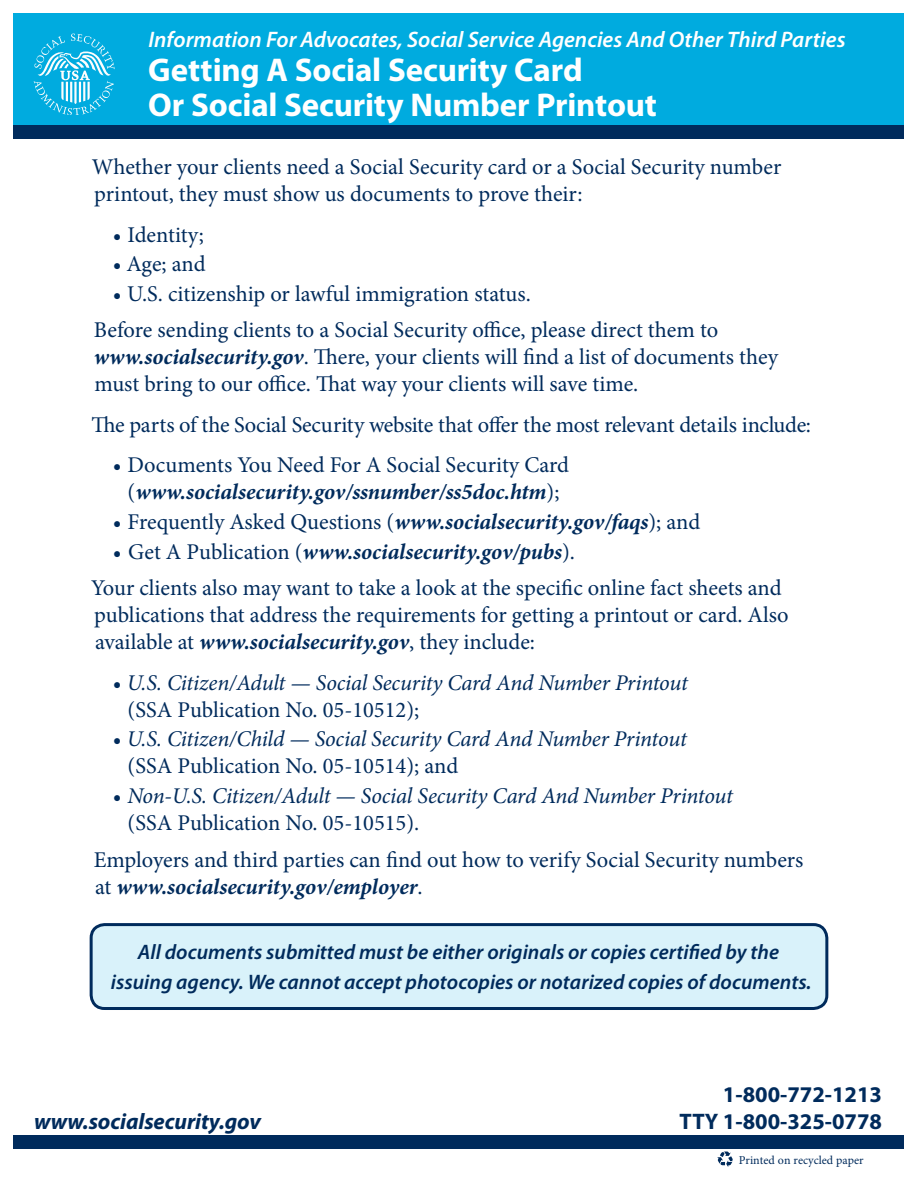
<style>
.page{position:relative;width:918px;height:1188px;background:#fff}
.page>*{position:absolute;margin:0;border:0;box-sizing:border-box;transform-origin:0 0}
.t1{font:700 33px/34.5px "Myriad Pro";letter-spacing:-.005em;color:#fff}
.t2{font:22.5px/27px "Minion Pro";color:#002b5c}
.t3{font:italic 22.5px/27px "Minion Pro";letter-spacing:-.015em;color:#002b5c}
.t4{font:italic 600 22.5px "Myriad Pro";color:#fff}
.t5{font:700 22.5px/27px "Myriad Pro";color:#002b5c;text-align:right}
.t6{font:italic 700 22.5px "Myriad Pro";letter-spacing:-.005em;color:#002b5c}
.t7{font:italic 600 21px/30px "Myriad Pro";color:#002b5c;text-align:center}
.t8{font:12px "Minion Pro";color:#002b5c}
.s1{font-weight:700;font-style:italic}
.s2{font-style:normal}
</style>
<div class="page">
<div style="left:14px;top:14px;width:890px;height:119px;background:#00abdf"></div>
<svg style="left:34px;top:34px;width:81px;height:81px"></svg>
<svg style="left:717px;top:1152px;width:16px;height:15px"></svg>
<div style="left:14px;top:1135px;width:890px;height:14px;background:#002b5c"></div>
<div style="left:91px;top:925px;width:736px;height:84px;background:#d9f2fa;border-radius:14px"></div>
<div style="left:90px;top:923px;width:738px;height:87px;border:3px solid #002b5c;border-radius:14px"></div>
<div style="left:14px;top:125px;width:890px;height:14px;background:#002b5c"></div>
<p class="t4" style="left:149px;top:25px;width:699px">Information For Advocates, Social Service Agencies And Other Third Parties</p>
<h1 class="t1" style="left:148px;top:52px;width:510px">Getting A Social Security Card<br>Or Social Security Number Printout</h1>
<p class="t2" style="left:92px;top:153px;width:691px">Whether your clients need a Social Security card or a Social Security number printout, they must show us documents to prove their:</p>
<p class="t2" style="left:113px;top:221px;width:93px">• Identity;</p>
<p class="t2" style="left:113px;top:251px;width:94px">• Age; and</p>
<p class="t2" style="left:94px;top:276px;width:626px;line-height:36.5px;text-indent:19px">• U.S. citizenship or lawful immigration status.<br>Before sending clients to a Social Security office, please direct them to</p>
<p class="t2" style="left:94px;top:344px;width:686px"><span class="s1">www.socialsecurity.gov</span>. There, your clients will find a list of documents they must bring to our office. That way your clients will save time.</p>
<p class="t2" style="left:92px;top:411px;width:721px">The parts of the Social Security website that offer the most relevant details include:</p>
<p class="t2" style="left:113px;top:452px;width:458px;text-align:center">• Documents You Need For A Social Security Card (<span class="s1">www.socialsecurity.gov/ssnumber/ss5doc.htm</span>);</p>
<p class="t2" style="left:113px;top:509px;width:589px">• Frequently Asked Questions (<span class="s1">www.socialsecurity.gov/faqs</span>); and</p>
<p class="t2" style="left:91px;top:533px;width:692px;line-height:36.5px;text-indent:21px">• Get A Publication (<span class="s1">www.socialsecurity.gov/pubs</span>).<br>Your clients also may want to take a look at the specific online fact sheets and</p>
<p class="t2" style="left:94px;top:602px;width:696px">publications that address the requirements for getting a printout or card. Also available at <span class="s1">www.socialsecurity.gov</span>, they include:</p>
<p class="t3" style="left:128px;top:669px;width:562px;text-indent:-15px"><span class="s2">•</span> U.S. Citizen/Adult — Social Security Card And Number Printout <span class="s2">(SSA Publication No. 05-10512);</span></p>
<p class="t3" style="left:128px;top:726px;width:561px;text-indent:-15px"><span class="s2">•</span> U.S. Citizen/Child — Social Security Card And Number Printout <span class="s2">(SSA Publication No. 05-10514); and</span></p>
<p class="t3" style="left:128px;top:782px;width:607px;text-indent:-15px"><span class="s2">•</span> Non-U.S. Citizen/Adult — Social Security Card And Number Printout <span class="s2">(SSA Publication No. 05-10515).</span></p>
<p class="t2" style="left:94px;top:846px;width:711px">Employers and third parties can find out how to verify Social Security numbers at <span class="s1">www.socialsecurity.gov/employer</span>.</p>
<p class="t7" style="left:111px;top:937px;width:702px">All documents submitted must be either originals or copies certified by the issuing agency. We cannot accept photocopies or notarized copies of documents.</p>
<p class="t6" style="left:34px;top:1107px;width:228px">www.socialsecurity.gov</p>
<p class="t5" style="left:680px;top:1080px;width:204px">1-800-772-1213<br>TTY 1-800-325-0778</p>
<p class="t8" style="left:739px;top:1152px;width:126px">Printed on recycled paper</p>
</div>
